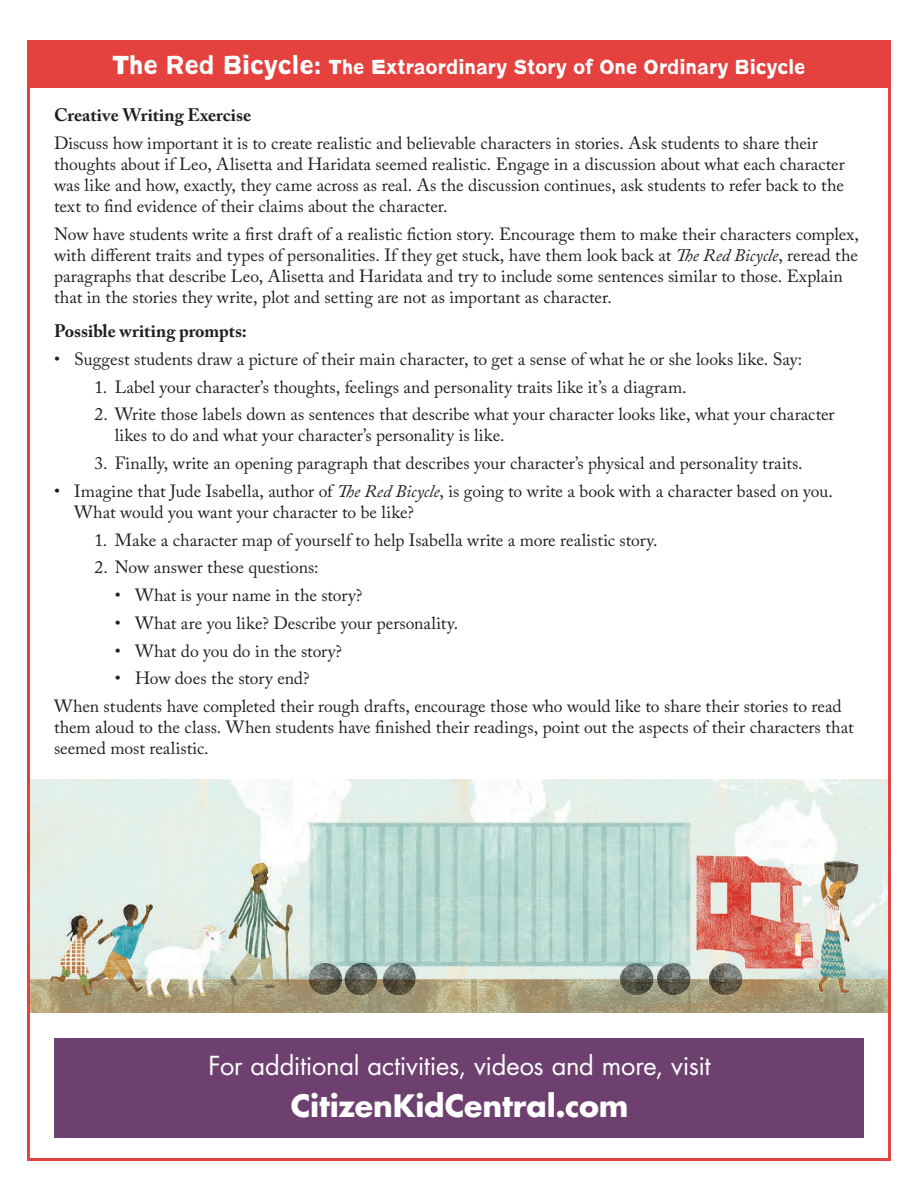
<style>
.page{position:relative;width:918px;height:1188px;background:#fff}
.page>*{position:absolute;margin:0;border:0;box-sizing:border-box;transform-origin:0 0}
.t1{font:700 30px "Futura Std";letter-spacing:-.005em;color:#fff}
.t2{font:25.5px "Futura Std";letter-spacing:-.015em;color:#fff}
.t3{font:700 21px "Absent Grotesque";letter-spacing:.005em;color:#fff}
.sub-subtitle{font:700 18px "Adobe Caslon Pro";color:#231f20}
.body-copy{font:17.7px/21px "Adobe Caslon Pro";color:#231f20}
.s1{font-size:27px}
.s2{font-style:italic}
</style>
<div class="page">
<div style="left:54px;top:1038px;width:810px;height:100px;background:#6d406f"></div>
<img style="left:31px;top:780px;width:856px;height:232px">
<div style="left:27px;top:40px;width:864px;height:48px;background:#e5413e"></div>
<p class="t3" style="left:112px;top:54px;width:695px"><span class="s1">The Red Bicycle:</span> The Extraordinary Story of One Ordinary Bicycle</p>
<h3 class="sub-subtitle" style="left:54px;top:104px;width:199px">Creative Writing Exercise</h3>
<p class="body-copy" style="left:54px;top:132px;width:792px">Discuss how important it is to create realistic and believable characters in stories. Ask students to share their thoughts about if Leo, Alisetta and Haridata seemed realistic. Engage in a discussion about what each character was like and how, exactly, they came across as real. As the discussion continues, ask students to refer back to the text to find evidence of their claims about the character.</p>
<p class="body-copy" style="left:54px;top:223px;width:806px">Now have students write a first draft of a realistic fiction story. Encourage them to make their characters complex, with different traits and types of personalities. If they get stuck, have them look back at <span class="s2">The Red Bicycle</span>, reread the paragraphs that describe Leo, Alisetta and Haridata and try to include some sentences similar to those. Explain that in the stories they write, plot and setting are not as important as character.</p>
<h3 class="sub-subtitle" style="left:54px;top:320px;width:195px">Possible writing prompts:</h3>
<p class="body-copy" style="left:54px;top:348px;width:750px">• Suggest students draw a picture of their main character, to get a sense of what he or she looks like. Say:</p>
<p class="body-copy" style="left:94px;top:376px;width:594px">1. Label your character’s thoughts, feelings and personality traits like it’s a diagram.</p>
<p class="body-copy" style="left:115px;top:404px;width:721px;text-indent:-20px">2. Write those labels down as sentences that describe what your character looks like, what your character likes to do and what your character’s personality is like.</p>
<p class="body-copy" style="left:94px;top:453px;width:710px">3. Finally, write an opening paragraph that describes your character’s physical and personality traits.</p>
<p class="body-copy" style="left:74px;top:480px;width:760px;text-indent:-20px">• Imagine that Jude Isabella, author of <span class="s2">The Red Bicycle</span>, is going to write a book with a character based on you.<br>What would you want your character to be like?</p>
<p class="body-copy" style="left:94px;top:529px;width:565px">1. Make a character map of yourself to help Isabella write a more realistic story.</p>
<p class="body-copy" style="left:94px;top:557px;width:226px">2. Now answer these questions:</p>
<p class="body-copy" style="left:115px;top:585px;width:249px">• What is your name in the story?</p>
<p class="body-copy" style="left:115px;top:612px;width:345px">• What are you like? Describe your personality.</p>
<p class="body-copy" style="left:115px;top:640px;width:229px">• What do you do in the story?</p>
<p class="body-copy" style="left:115px;top:668px;width:196px">• How does the story end?</p>
<p class="body-copy" style="left:54px;top:696px;width:801px">When students have completed their rough drafts, encourage those who would like to share their stories to read them aloud to the class. When students have finished their readings, point out the aspects of their characters that seemed most realistic.</p>
<p class="t2" style="left:209px;top:1049px;width:504px">For additional activities, videos and more, visit</p>
<p class="t1" style="left:291px;top:1086px;width:339px">CitizenKidCentral.com</p>
</div>
